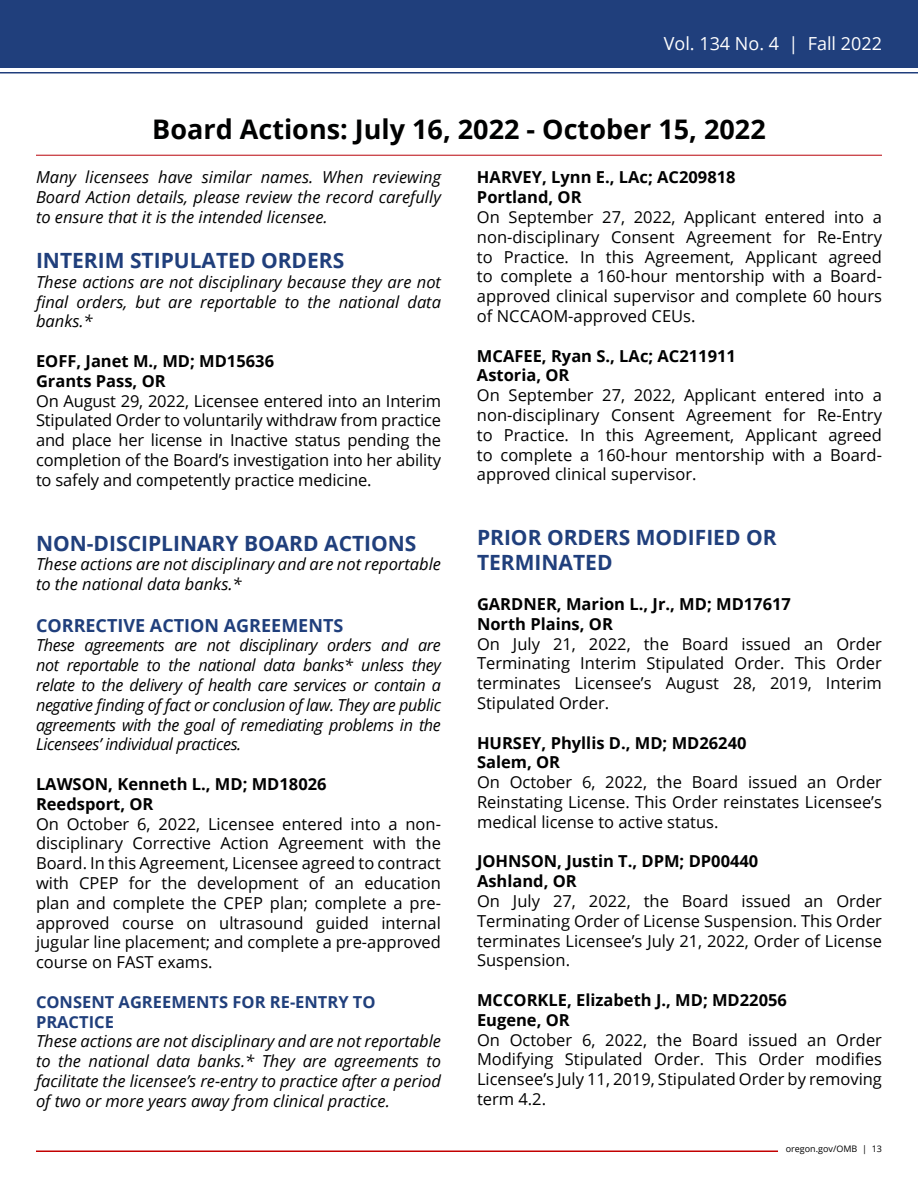
<style>
.page{position:relative;width:918px;height:1188px;background:#fff}
.page>*{position:absolute;margin:0;border:0;box-sizing:border-box;transform-origin:0 0}
.t1{font:700 27px "Open Sans";color:#000101}
.t2{font:700 21px/25.2px "Open Sans";color:#203f7c}
.t3{font:700 18px "Open Sans";color:#203f7c}
.t4{font:18px "Open Sans";color:#fff}
.t5{font:16.5px/19.8px "Open Sans";color:#000101;text-align:justify}
.t6{font:italic 16.5px/19.8px "Open Sans";color:#000;text-align:justify}
.t7{font:700 16.5px/19.8px "Open Sans";color:#000101}
.t8{font:16.5px/19.8px "Open Sans";letter-spacing:-.01em;color:#000;text-align:justify}
.t9{font:italic 16.5px/19.8px "Open Sans";color:#000101;text-align:justify}
.t10{font:700 16.5px/19.8px "Open Sans";color:#203f7c}
.t11{font:700 16.5px/19.8px "Open Sans";color:#000}
.t12{font:9px "Open Sans";color:#000101}
</style>
<div class="page">
<hr style="left:0;top:72px;width:918px;height:2px;background:#203e7c">
<div style="left:0;top:0;width:918px;height:68px;background:#203f7c"></div>
<hr style="left:36px;top:155px;width:846px;height:1px;background:#c02026">
<hr style="left:36px;top:1150px;width:742px;height:2px;background:#c20000">
<p class="t4" style="left:664px;top:31px;width:220px">Vol. 134 No. 4 | Fall 2022</p>
<h1 class="t1" style="left:152px;top:110px;width:615px">Board Actions: July 16, 2022 - October 15, 2022</h1>
<p class="t9" style="left:36px;top:167px;width:407px">Many licensees have similar names. When reviewing Board Action details, please review the record carefully to ensure that it is the intended licensee.</p>
<p class="t2" style="left:36px;top:247px;width:310px">INTERIM STIPULATED ORDERS</p>
<p class="t6" style="left:36px;top:271px;width:406px">These actions are not disciplinary because they are not final orders, but are reportable to the national data banks.*</p>
<p class="t11" style="left:36px;top:351px;width:240px">EOFF, Janet M., MD; MD15636<br>Grants Pass, OR</p>
<p class="t8" style="left:36px;top:390px;width:407px">On August 29, 2022, Licensee entered into an Interim Stipulated Order to voluntarily withdraw from practice and place her license in Inactive status pending the completion of the Board’s investigation into her ability to safely and competently practice medicine.</p>
<p class="t2" style="left:36px;top:530px;width:382px">NON-DISCIPLINARY BOARD ACTIONS</p>
<p class="t6" style="left:36px;top:554px;width:407px">These actions are not disciplinary and are not reportable to the national data banks.*</p>
<p class="t3" style="left:36px;top:612px;width:309px">CORRECTIVE ACTION AGREEMENTS</p>
<p class="t6" style="left:36px;top:635px;width:407px">These agreements are not disciplinary orders and are not reportable to the national data banks* unless they relate to the delivery of health care services or contain a negative finding of fact or conclusion of law. They are public agreements with the goal of remediating problems in the Licensees’ individual practices.</p>
<p class="t7" style="left:36px;top:774px;width:292px">LAWSON, Kenneth L., MD; MD18026<br>Reedsport, OR</p>
<p class="t5" style="left:36px;top:813px;width:407px">On October 6, 2022, Licensee entered into a non&shy;disciplinary Corrective Action Agreement with the Board. In this Agreement, Licensee agreed to contract with CPEP for the development of an education plan and complete the CPEP plan; complete a pre&shy;approved course on ultrasound guided internal jugular line placement; and complete a pre-approved course on FAST exams.</p>
<p class="t10" style="left:36px;top:992px;width:341px">CONSENT AGREEMENTS FOR RE-ENTRY TO<br>PRACTICE</p>
<p class="t6" style="left:36px;top:1031px;width:407px">These actions are not disciplinary and are not reportable to the national data banks.* They are agreements to facilitate the licensee’s re-entry to practice after a period of two or more years away from clinical practice.</p>
<p class="t7" style="left:477px;top:167px;width:260px">HARVEY, Lynn E., LAc; AC209818<br>Portland, OR</p>
<p class="t5" style="left:477px;top:207px;width:407px">On September 27, 2022, Applicant entered into a non-disciplinary Consent Agreement for Re-Entry to Practice. In this Agreement, Applicant agreed to complete a 160-hour mentorship with a Board&shy;approved clinical supervisor and complete 60 hours of NCCAOM-approved CEUs.</p>
<p class="t7" style="left:477px;top:345px;width:261px">MCAFEE, Ryan S., LAc; AC211911<br>Astoria, OR</p>
<p class="t5" style="left:477px;top:385px;width:407px">On September 27, 2022, Applicant entered into a non-disciplinary Consent Agreement for Re-Entry to Practice. In this Agreement, Applicant agreed to complete a 160-hour mentorship with a Board&shy;approved clinical supervisor.</p>
<p class="t2" style="left:477px;top:524px;width:301px">PRIOR ORDERS MODIFIED OR<br>TERMINATED</p>
<p class="t7" style="left:477px;top:594px;width:315px">GARDNER, Marion L., Jr., MD; MD17617<br>North Plains, OR</p>
<p class="t5" style="left:477px;top:633px;width:407px">On July 21, 2022, the Board issued an Order Terminating Interim Stipulated Order. This Order terminates Licensee’s August 28, 2019, Interim Stipulated Order.</p>
<p class="t7" style="left:477px;top:732px;width:271px">HURSEY, Phyllis D., MD; MD26240<br>Salem, OR</p>
<p class="t5" style="left:477px;top:772px;width:407px">On October 6, 2022, the Board issued an Order Reinstating License. This Order reinstates Licensee’s medical license to active status.</p>
<p class="t7" style="left:477px;top:851px;width:283px">JOHNSON, Justin T., DPM; DP00440<br>Ashland, OR</p>
<p class="t5" style="left:477px;top:891px;width:407px">On July 27, 2022, the Board issued an Order Terminating Order of License Suspension. This Order terminates Licensee’s July 21, 2022, Order of License Suspension.</p>
<p class="t7" style="left:477px;top:990px;width:311px">MCCORKLE, Elizabeth J., MD; MD22056<br>Eugene, OR</p>
<p class="t5" style="left:477px;top:1029px;width:407px">On October 6, 2022, the Board issued an Order Modifying Stipulated Order. This Order modifies Licensee’s July 11, 2019, Stipulated Order by removing term 4.2.</p>
<p class="t12" style="left:786px;top:1143px;width:98px">oregon.gov/OMB | 13</p>
</div>
